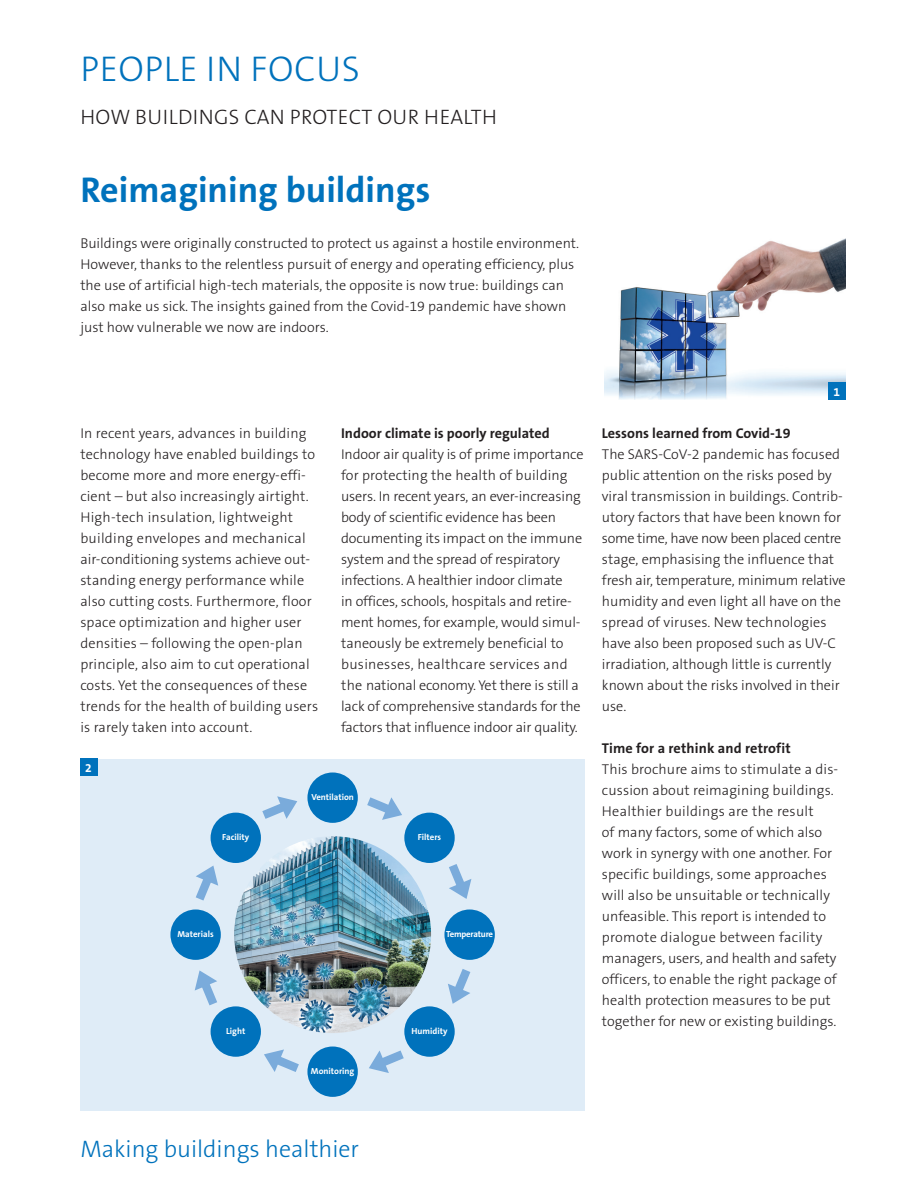
<style>
.page{position:relative;width:918px;height:1188px;background:#fff}
.page>*{position:absolute;margin:0;border:0;box-sizing:border-box;transform-origin:0 0}
.HL_bold_TheSansB_W7{font:700 36px "The Sans B W7";color:#0072bc}
.HL_groß_TheSansB_W3{font:300 36px "The Sans B W3";letter-spacing:.015em;color:#0072bc}
.FL_TheSansB_W3-light{font:300 24px "The Sans B W3";color:#0072bc}
.HL_klein_TheSansB_W3{font:300 21px "The Sans B W3";letter-spacing:.015em;color:#231f20}
.SL_TheSansB_W7-bold{font:300 14.25px/21px "The Sans B W3";color:#231f20}
.FL_TheSansB_W3-light-2{font:300 14.25px/21px "The Sans B W3";color:#231f20}
.SL_TheSansB_W7-bold-2{font:700 14.25px "The Sans B W7";color:#231f20}
.FL_TheSansB_W3-light-3{font:700 12px "The Sans B W7";color:#fff}
.Copytext_8_10{font:700 8.85px "The Sans B W7";color:#fff}
.Copytext_8_10-2{font:700 8.85px "The Sans B W7";letter-spacing:-.02em;color:#fff}
</style>
<div class="page">
<div style="left:80px;top:759px;width:505px;height:352px;background:#dfecf7"></div>
<div style="left:444px;top:910px;width:51px;height:50px;background:#0072bc;border-radius:50%"></div>
<div style="left:307px;top:772px;width:51px;height:51px;background:#0072bc;border-radius:50%"></div>
<div style="left:404px;top:813px;width:51px;height:50px;background:#0072bc;border-radius:50%"></div>
<div style="left:404px;top:1006px;width:51px;height:51px;background:#0072bc;border-radius:50%"></div>
<div style="left:307px;top:1047px;width:51px;height:50px;background:#0072bc;border-radius:50%"></div>
<div style="left:211px;top:1006px;width:50px;height:51px;background:#0072bc;border-radius:50%"></div>
<div style="left:170px;top:910px;width:51px;height:50px;background:#0072bc;border-radius:50%"></div>
<div style="left:211px;top:813px;width:50px;height:50px;background:#0072bc;border-radius:50%"></div>
<svg style="left:367px;top:797px;width:35px;height:23px"></svg>
<svg style="left:264px;top:1049px;width:35px;height:23px"></svg>
<svg style="left:449px;top:864px;width:22px;height:35px"></svg>
<svg style="left:195px;top:970px;width:22px;height:35px"></svg>
<svg style="left:448px;top:969px;width:22px;height:35px"></svg>
<svg style="left:196px;top:866px;width:22px;height:35px"></svg>
<svg style="left:369px;top:1051px;width:35px;height:22px"></svg>
<svg style="left:262px;top:796px;width:35px;height:23px"></svg>
<img style="left:604px;top:239px;width:242px;height:161px">
<div style="left:829px;top:382px;width:17px;height:17px;background:#0072bc"></div>
<div style="left:80px;top:759px;width:17px;height:17px;background:#0072bc"></div>
<img style="left:234px;top:836px;width:197px;height:197px;border-radius:98px">
<img style="left:251px;top:983px;width:26px;height:27px">
<img style="left:342px;top:975px;width:51px;height:52px">
<p class="HL_groß_TheSansB_W3" style="left:81px;top:45px;width:281px">PEOPLE IN FOCUS</p>
<p class="HL_klein_TheSansB_W3" style="left:81px;top:103px;width:418px">HOW BUILDINGS CAN PROTECT OUR HEALTH</p>
<p class="HL_bold_TheSansB_W7" style="left:80px;top:167px;width:352px">Reimagining buildings</p>
<p class="FL_TheSansB_W3-light-2" style="left:80px;top:233px;width:500px">Buildings were originally constructed to protect us against a hostile environment.<br>However, thanks to the relentless pursuit of energy and operating efficiency, plus the use of artificial high-tech materials, the opposite is now true: buildings can also make us sick. The insights gained from the Covid-19 pandemic have shown just how vulnerable we now are indoors.</p>
<p class="SL_TheSansB_W7-bold" style="left:80px;top:423px;width:239px">In recent years, advances in building technology have enabled buildings to become more and more energy-effi&shy;cient – but also increasingly airtight.<br>High-tech insulation, lightweight building envelopes and mechanical air-conditioning systems achieve out&shy;standing energy performance while also cutting costs. Furthermore, floor space optimization and higher user densities – following the open-plan principle, also aim to cut operational costs. Yet the consequences of these trends for the health of building users is rarely taken into account.</p>
<p class="SL_TheSansB_W7-bold-2" style="left:341px;top:424px;width:210px">Indoor climate is poorly regulated</p>
<p class="SL_TheSansB_W7-bold" style="left:341px;top:444px;width:244px">Indoor air quality is of prime importance for protecting the health of building users. In recent years, an ever-increasing body of scientific evidence has been documenting its impact on the immune system and the spread of respiratory infections. A healthier indoor climate<br>in offices, schools, hospitals and retire&shy;ment homes, for example, would simul&shy;taneously be extremely beneficial to businesses, healthcare services and the national economy. Yet there is still a lack of comprehensive standards for the factors that influence indoor air quality.</p>
<p class="FL_TheSansB_W3-light-3" style="left:85px;top:760px;width:8px">2</p>
<p class="Copytext_8_10" style="left:222px;top:831px;width:28px">Facility</p>
<p class="Copytext_8_10" style="left:178px;top:928px;width:38px">Materials</p>
<p class="Copytext_8_10" style="left:226px;top:1025px;width:21px">Light</p>
<p class="Copytext_8_10" style="left:311px;top:791px;width:44px">Ventilation</p>
<p class="Copytext_8_10" style="left:311px;top:1065px;width:45px">Monitoring</p>
<p class="Copytext_8_10" style="left:418px;top:831px;width:25px">Filters</p>
<p class="Copytext_8_10-2" style="left:446px;top:928px;width:49px">Temperature</p>
<p class="Copytext_8_10" style="left:412px;top:1025px;width:37px">Humidity</p>
<p class="FL_TheSansB_W3-light-3" style="left:834px;top:384px;width:8px">1</p>
<p class="SL_TheSansB_W7-bold-2" style="left:602px;top:424px;width:190px">Lessons learned from Covid-19</p>
<p class="SL_TheSansB_W7-bold" style="left:602px;top:444px;width:245px">The SARS-CoV-2 pandemic has focused public attention on the risks posed by viral transmission in buildings. Contrib&shy;utory factors that have been known for some time, have now been placed centre stage, emphasising the influence that fresh air, temperature, minimum relative humidity and even light all have on the spread of viruses. New technologies have also been proposed such as UV-C irradiation, although little is currently known about the risks involved in their use.</p>
<p class="SL_TheSansB_W7-bold-2" style="left:602px;top:739px;width:190px">Time for a rethink and retrofit</p>
<p class="SL_TheSansB_W7-bold" style="left:602px;top:759px;width:238px">This brochure aims to stimulate a dis&shy;cussion about reimagining buildings.<br>Healthier buildings are the result<br>of many factors, some of which also work in synergy with one another. For specific buildings, some approaches will also be unsuitable or technically unfeasible. This report is intended to promote dialogue between facility managers, users, and health and safety officers, to enable the right package of health protection measures to be put together for new or existing buildings.</p>
<p class="FL_TheSansB_W3-light" style="left:80px;top:1134px;width:280px">Making buildings healthier</p>
</div>
